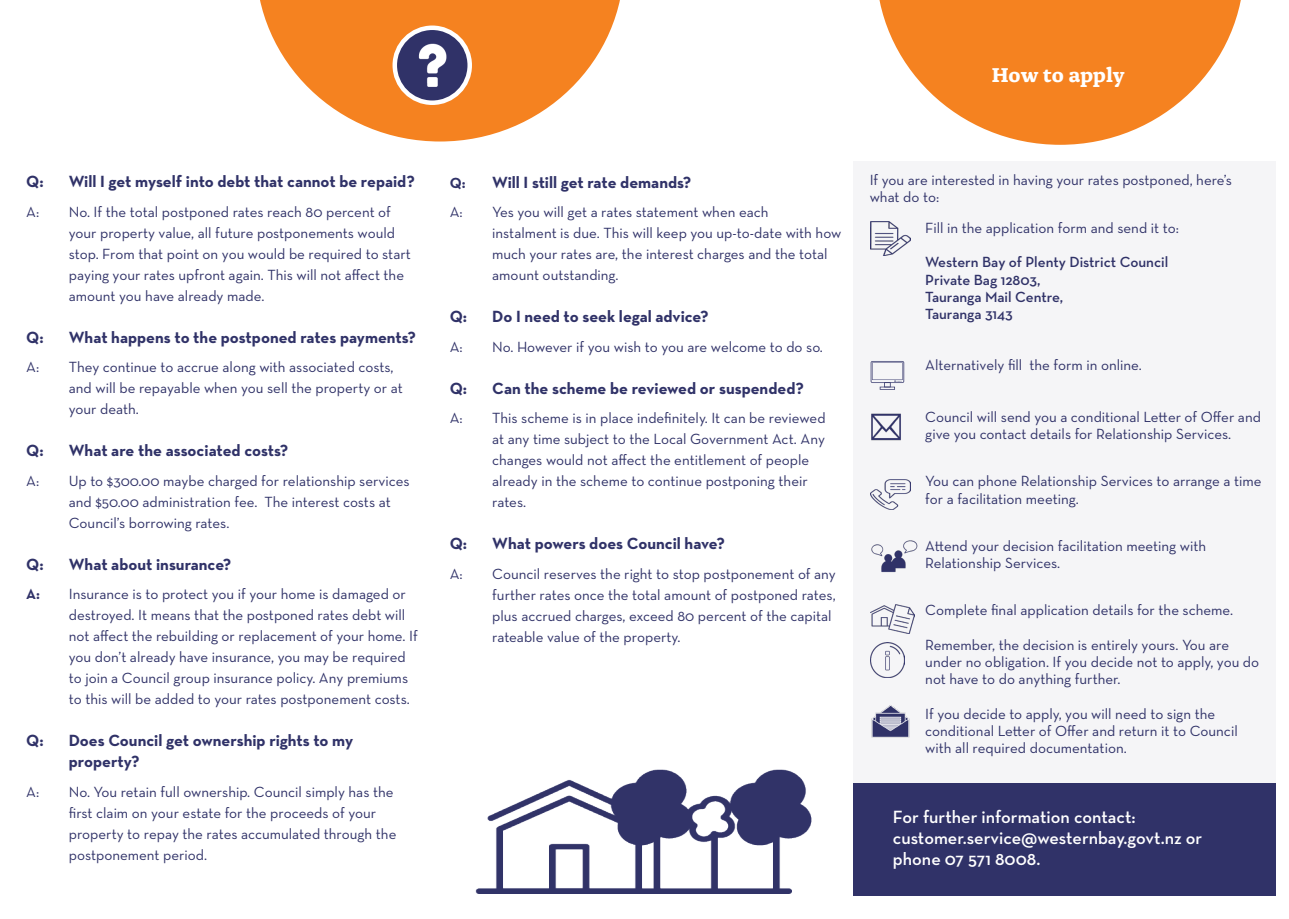
<style>
.page{position:relative;width:1289px;height:919px;background:#fff}
.page>*{position:absolute;margin:0;border:0;box-sizing:border-box;transform-origin:0 0}
.t1{font:700 21px "Alda OTCEV";color:#fff}
.t2{font:600 18px/21px "Neutraface Text";color:#fff}
.t3{font:700 16.5px/21px "Neutraface Text";color:#303268}
.t4{font:15px/21px "Neutraface Text";color:#303268}
.t5{font:600 15px "Neutraface Text";color:#303268}
.t6{font:700 15px "Neutraface Text";color:#303268}
</style>
<div class="page">
<svg style="left:879px;top:0;width:362px;height:145px;fill:#f58220"></svg>
<div style="left:853px;top:782px;width:423px;height:113px;background:#303268"></div>
<svg style="left:260px;top:0;width:360px;height:141px;fill:#f58220"></svg>
<div style="left:395px;top:28px;width:75px;height:75px;background:#303268;border-radius:50%"></div>
<div style="left:392px;top:26px;width:80px;height:79px;border:4px solid #fff;border-radius:50%"></div>
<img style="left:418px;top:43px;width:28px;height:44px">
<div style="left:853px;top:161px;width:423px;height:621px;background:#f5f5f7"></div>
<img style="left:475px;top:769px;width:337px;height:124px">
<p class="t1" style="left:991px;top:59px;width:135px">How to apply</p>
<p class="t3" style="left:26px;top:171px;width:19px">Q:</p>
<p class="t3" style="left:69px;top:171px;width:347px">Will I get myself into debt that cannot be repaid?</p>
<p class="t4" style="left:26px;top:201px;width:15px">A:</p>
<p class="t4" style="left:69px;top:201px;width:343px">No. If the total postponed rates reach 80 percent of your property value, all future postponements would stop. From that point on you would be required to start paying your rates upfront again. This will not affect the amount you have already made.</p>
<p class="t3" style="left:26px;top:326px;width:19px">Q:</p>
<p class="t3" style="left:69px;top:326px;width:349px">What happens to the postponed rates payments?</p>
<p class="t4" style="left:26px;top:356px;width:15px">A:</p>
<p class="t4" style="left:69px;top:356px;width:335px">They continue to accrue along with associated costs, and will be repayable when you sell the property or at your death.</p>
<p class="t3" style="left:26px;top:440px;width:19px">Q:</p>
<p class="t3" style="left:69px;top:440px;width:221px">What are the associated costs?</p>
<p class="t4" style="left:26px;top:470px;width:15px">A:</p>
<p class="t4" style="left:69px;top:470px;width:342px">Up to $300.00 maybe charged for relationship services and $50.00 administration fee. The interest costs at<br>Council’s borrowing rates.</p>
<p class="t3" style="left:26px;top:553px;width:19px">Q:</p>
<p class="t3" style="left:69px;top:553px;width:164px">What about insurance?</p>
<p class="t6" style="left:26px;top:584px;width:15px">A:</p>
<p class="t4" style="left:69px;top:583px;width:350px">Insurance is to protect you if your home is damaged or destroyed. It means that the postponed rates debt will not affect the rebuilding or replacement of your home. If you don’t already have insurance, you may be required to join a Council group insurance policy. Any premiums to this will be added to your rates postponement costs.</p>
<p class="t3" style="left:26px;top:730px;width:19px">Q:</p>
<p class="t3" style="left:69px;top:730px;width:286px">Does Council get ownership rights to my property?</p>
<p class="t4" style="left:26px;top:781px;width:15px">A:</p>
<p class="t4" style="left:69px;top:781px;width:329px">No. You retain full ownership. Council simply has the first claim on your estate for the proceeds of your property to repay the rates accumulated through the postponement period.</p>
<p class="t6" style="left:449px;top:173px;width:17px">Q:</p>
<p class="t3" style="left:492px;top:171px;width:200px">Will I still get rate demands?</p>
<p class="t4" style="left:449px;top:201px;width:15px">A:</p>
<p class="t4" style="left:492px;top:201px;width:351px">Yes you will get a rates statement when each<br>instalment is due. This will keep you up-to-date with how much your rates are, the interest charges and the total amount outstanding.</p>
<p class="t3" style="left:449px;top:306px;width:19px">Q:</p>
<p class="t3" style="left:492px;top:306px;width:218px">Do I need to seek legal advice?</p>
<p class="t4" style="left:449px;top:336px;width:15px">A:</p>
<p class="t4" style="left:492px;top:336px;width:332px">No. However if you wish to you are welcome to do so.</p>
<p class="t3" style="left:449px;top:377px;width:19px">Q:</p>
<p class="t3" style="left:492px;top:377px;width:313px">Can the scheme be reviewed or suspended?</p>
<p class="t4" style="left:449px;top:407px;width:15px">A:</p>
<p class="t4" style="left:492px;top:407px;width:335px">This scheme is in place indefinitely. It can be reviewed at any time subject to the Local Government Act. Any changes would not affect the entitlement of people already in the scheme to continue postponing their rates.</p>
<p class="t3" style="left:449px;top:533px;width:19px">Q:</p>
<p class="t3" style="left:492px;top:533px;width:234px">What powers does Council have?</p>
<p class="t4" style="left:449px;top:563px;width:15px">A:</p>
<p class="t4" style="left:492px;top:563px;width:345px">Council reserves the right to stop postponement of any further rates once the total amount of postponed rates, plus accrued charges, exceed 80 percent of the capital rateable value of the property.</p>
<p class="t4" style="left:869px;top:171px;width:364px;line-height:17.2px">If you are interested in having your rates postponed, here’s what do to:</p>
<p class="t4" style="left:925px;top:217px;width:255px">Fill in the application form and send it to:</p>
<p class="t5" style="left:925px;top:253px;width:244px">Western Bay of Plenty District Council</p>
<p class="t5" style="left:925px;top:270px;width:117px">Private Bag 12803,</p>
<p class="t5" style="left:925px;top:287px;width:140px">Tauranga Mail Centre,</p>
<p class="t5" style="left:925px;top:304px;width:89px">Tauranga 3143</p>
<p class="t4" style="left:925px;top:354px;width:218px">Alternatively fill the form in online.</p>
<p class="t4" style="left:925px;top:408px;width:337px;line-height:17.2px">Council will send you a conditional Letter of Offer and give you contact details for Relationship Services.</p>
<p class="t4" style="left:925px;top:472px;width:338px;line-height:17.2px">You can phone Relationship Services to arrange a time for a facilitation meeting.</p>
<p class="t4" style="left:925px;top:537px;width:282px;line-height:17.2px">Attend your decision facilitation meeting with<br>Relationship Services.</p>
<p class="t4" style="left:925px;top:599px;width:309px">Complete final application details for the scheme.</p>
<p class="t4" style="left:925px;top:636px;width:335px;line-height:17.2px">Remember, the decision is entirely yours. You are under no obligation. If you decide not to apply, you do not have to do anything further.</p>
<p class="t4" style="left:925px;top:705px;width:314px;line-height:17.2px">If you decide to apply, you will need to sign the conditional Letter of Offer and return it to Council with all required documentation.</p>
<p class="t2" style="left:892px;top:806px;width:244px">For further information contact:</p>
<p class="t2" style="left:892px;top:827px;width:311px">customer.service@westernbay.govt.nz or phone 07 571 8008.</p>
</div>
